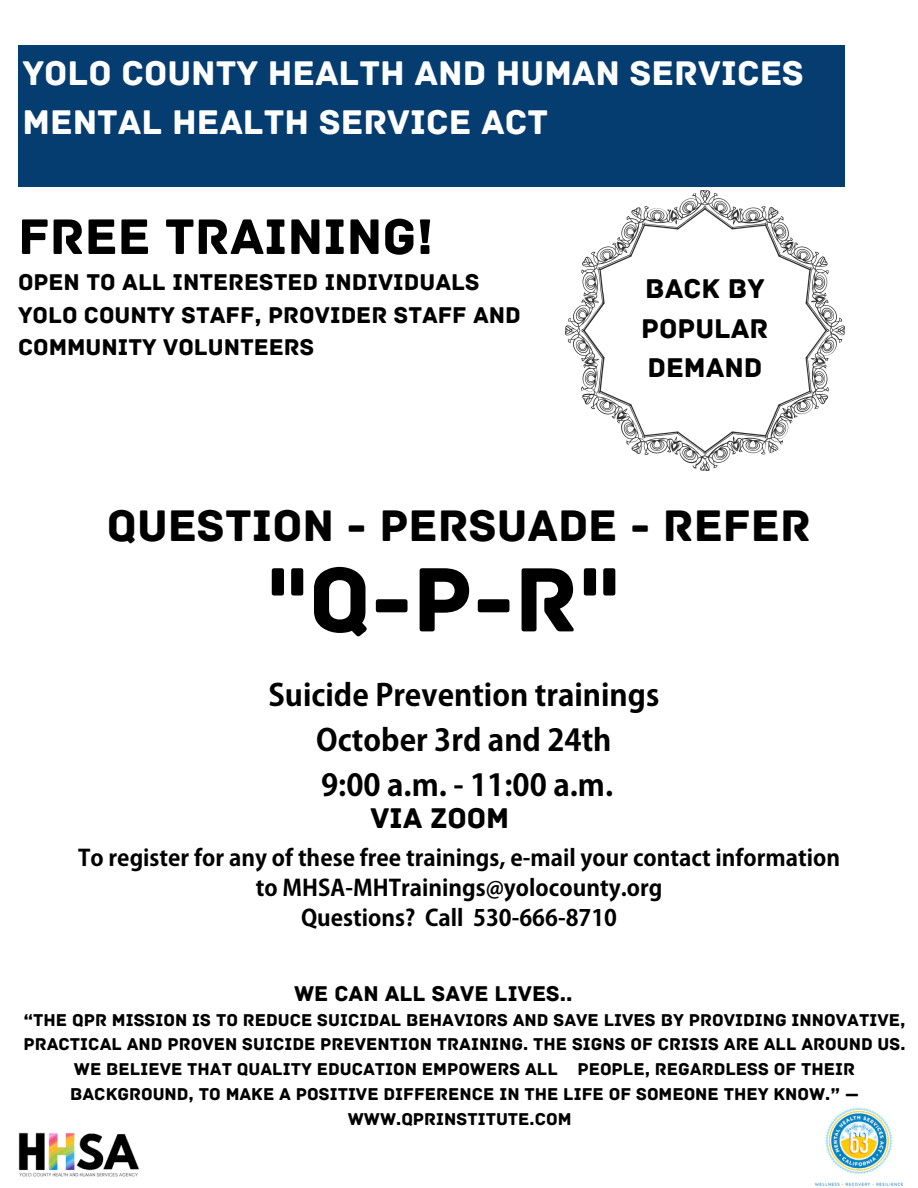
<style>
.page{position:relative;width:918px;height:1188px;background:#fff}
.page>*{position:absolute;margin:0;border:0;box-sizing:border-box;transform-origin:0 0}
.t1{font:96px "Archive";color:#000}
.t2{font:52.5px "Archive";color:#000}
.t3{font:46.5px "Archive";color:#000}
.t4{font:36px/49.5px "Archive";color:#fff}
.t5{font:700 30px/45.2px "Adobe Gothic Std";color:#000;text-align:center}
.t6{font:30px "Archive";color:#000}
.t7{font:28.5px/39.3px "Archive";color:#000}
.t8{font:24px/32.5px "Archive";color:#000}
.t9{font:700 22.5px/30px "Adobe Gothic Std";color:#000;text-align:center}
.t10{font:22.5px "Archive";color:#000}
.t11{font:18px/24.8px "Archive";color:#000;text-align:center}
</style>
<div class="page">
<div style="left:18px;top:45px;width:826px;height:142px;background:#053d71"></div>
<img style="left:565px;top:191px;width:280px;height:279px">
<img style="left:18px;top:1132px;width:122px;height:45px">
<img style="left:814px;top:1107px;width:90px;height:79px">
<h3 class="t4" style="left:23px;top:49px;width:783px">YOLO COUNTY HEALTH AND HUMAN SERVICES<br>MENTAL HEALTH SERVICE ACT</h3>
<h2 class="t2" style="left:18px;top:206px;width:417px">FREE TRAINING!</h2>
<h3 class="t8" style="left:18px;top:266px;width:504px">OPEN TO ALL INTERESTED INDIVIDUALS<br>YOLO COUNTY STAFF, PROVIDER STAFF AND<br>COMMUNITY VOLUNTEERS</h3>
<h3 class="t7" style="left:641px;top:270px;width:129px">BACK BY<br>POPULAR<br>DEMAND</h3>
<h3 class="t3" style="left:107px;top:498px;width:706px">QUESTION - PERSUADE - REFER</h3>
<h1 class="t1" style="left:266px;top:543px;width:356px">"Q-P-R"</h1>
<h3 class="t5" style="left:268px;top:673px;width:392px">Suicide Prevention trainings<br>October 3rd and 24th<br>9:00 a.m. - 11:00 a.m.</h3>
<h3 class="t6" style="left:370px;top:801px;width:140px">VIA ZOOM</h3>
<p class="t9" style="left:78px;top:844px;width:764px">To register for any of these free trainings, e-mail your contact information to MHSA-MHTrainings@yolocounty.org<br>Questions? Call 530-666-8710</p>
<p class="t10" style="left:294px;top:980px;width:280px">WE CAN ALL SAVE LIVES..</p>
<p class="t11" style="left:23px;top:1008px;width:884px">“THE QPR MISSION IS TO REDUCE SUICIDAL BEHAVIORS AND SAVE LIVES BY PROVIDING INNOVATIVE, PRACTICAL AND PROVEN SUICIDE PREVENTION TRAINING. THE SIGNS OF CRISIS ARE ALL AROUND US.<br>WE BELIEVE THAT QUALITY EDUCATION EMPOWERS ALL PEOPLE, REGARDLESS OF THEIR BACKGROUND, TO MAKE A POSITIVE DIFFERENCE IN THE LIFE OF SOMEONE THEY KNOW.” — WWW.QPRINSTITUTE.COM</p>
</div>
